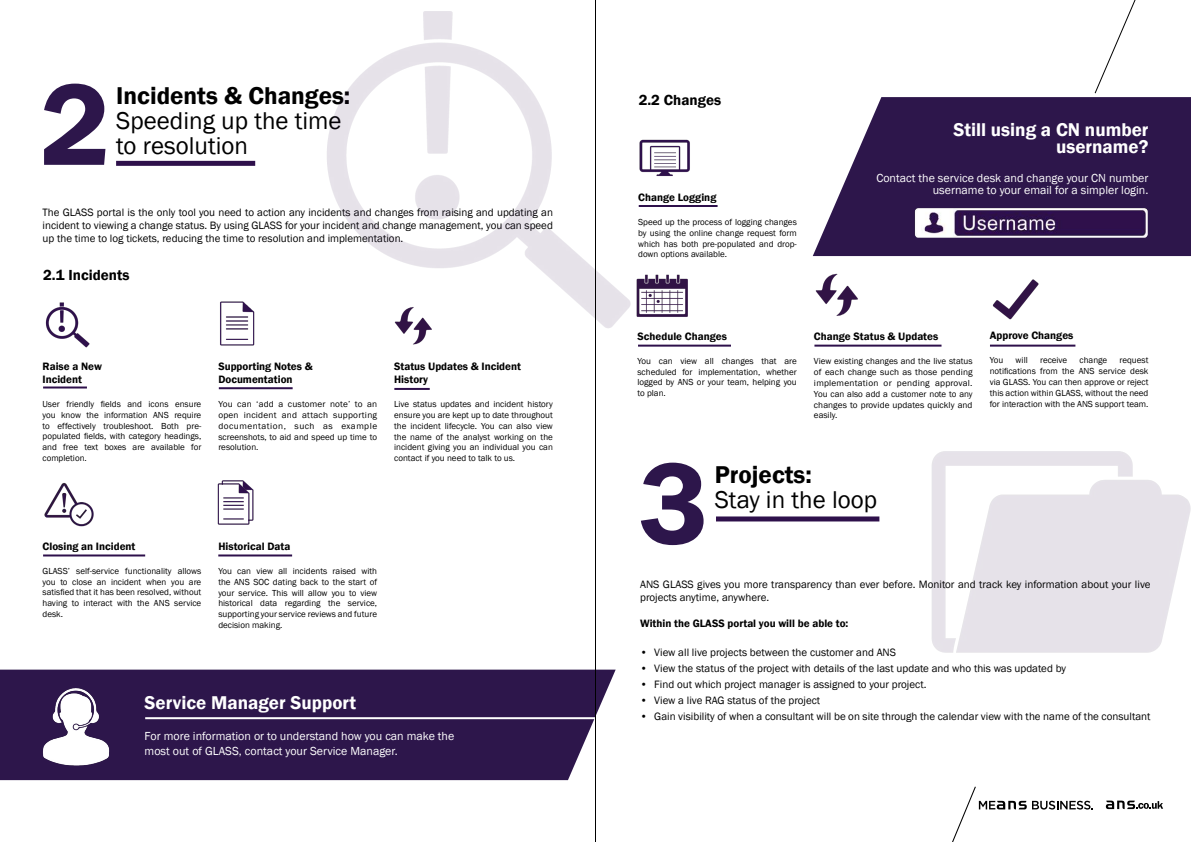
<style>
.page{position:relative;width:1191px;height:842px;background:#fff}
.page>*{position:absolute;margin:0;border:0;box-sizing:border-box;transform-origin:0 0}
.t1{font:600 120px "Franklin Gothic";color:#2d164b}
.t2{font:25px/25px "Franklin Gothic";color:#000}
.t3{font:600 25px "Franklin Gothic";color:#000}
.t4{font:600 19px/17px "Franklin Gothic";color:#fff;text-align:right}
.t5{font:600 15px "Franklin Gothic";color:#000}
.t6{font:12px/14.4px "Franklin Gothic";color:#fff}
.t7{font:11px/13.2px "Franklin Gothic";color:#000;text-align:justify}
.t8{font:600 11px/13.2px "Franklin Gothic";color:#000}
.t9{font:9px/10.8px "Franklin Gothic";color:#000;text-align:justify}
</style>
<div class="page">
<svg style="left:1032px;top:801px;width:61px;height:8px"></svg>
<svg style="left:1105px;top:801px;width:58px;height:8px"></svg>
<svg style="left:952px;top:786px;width:74px;height:56px"></svg>
<img style="left:932px;top:451px;width:259px;height:202px">
<img style="left:639px;top:139px;width:51px;height:37px">
<img style="left:992px;top:279px;width:47px;height:41px">
<img style="left:44px;top:483px;width:50px;height:44px">
<img style="left:45px;top:302px;width:44px;height:46px">
<div style="left:0;top:670px;width:615px;height:110px;background:#2d164b"></div>
<div style="left:116px;top:161px;width:139px;height:5px;background:#2e104b"></div>
<hr style="left:43px;top:386px;width:44px;height:2px;background:#2e104b">
<hr style="left:219px;top:387px;width:74px;height:2px;background:#2e104b">
<hr style="left:394px;top:388px;width:36px;height:2px;background:#2e104b">
<hr style="left:43px;top:554px;width:102px;height:2px;background:#2e104b">
<hr style="left:218px;top:554px;width:74px;height:2px;background:#2e104b">
<img style="left:327px;top:11px;width:304px;height:317px">
<hr style="left:639px;top:205px;width:78px;height:2px;background:#2e104b">
<hr style="left:814px;top:345px;width:127px;height:2px;background:#2e104b">
<hr style="left:990px;top:345px;width:85px;height:2px;background:#2e104b">
<hr style="left:638px;top:345px;width:93px;height:2px;background:#2e104b">
<div style="left:716px;top:516px;width:163px;height:5px;background:#2e104b"></div>
<svg style="left:1094px;top:0;width:42px;height:94px"></svg>
<img style="left:40px;top:684px;width:75px;height:83px">
<hr style="left:145px;top:717px;width:470px;height:2px;background:#fff">
<img style="left:220px;top:301px;width:35px;height:45px">
<img style="left:222px;top:480px;width:32px;height:41px">
<img style="left:217px;top:481px;width:35px;height:44px">
<img style="left:390px;top:302px;width:52px;height:43px">
<img style="left:636px;top:274px;width:52px;height:43px">
<svg style="left:812px;top:97px;width:379px;height:159px;background:#442f5e"></svg>
<img style="left:909px;top:205px;width:241px;height:36px">
<img style="left:815px;top:273px;width:43px;height:43px">
<hr style="left:595px;top:0;width:1px;height:842px;background:#000">
<h1 class="t1" style="left:40px;top:51px;width:72px">2</h1>
<h2 class="t3" style="left:116px;top:80px;width:236px">Incidents &amp; Changes:</h2>
<h2 class="t2" style="left:116px;top:108px;width:227px">Speeding up the time to resolution</h2>
<p class="t7" style="left:43px;top:206px;width:512px">The GLASS portal is the only tool you need to action any incidents and changes from raising and updating an incident to viewing a change status. By using GLASS for your incident and change management, you can speed up the time to log tickets, reducing the time to resolution and implementation.</p>
<h3 class="t5" style="left:43px;top:266px;width:88px">2.1 Incidents</h3>
<p class="t8" style="left:43px;top:360px;width:61px">Raise a New<br>Incident</p>
<p class="t9" style="left:43px;top:399px;width:160px">User friendly fields and icons ensure you know the information ANS require to effectively troubleshoot. Both pre&shy;populated fields, with category headings, and free text boxes are available for completion.</p>
<p class="t8" style="left:218px;top:360px;width:96px">Supporting Notes &amp;<br>Documentation</p>
<p class="t9" style="left:218px;top:399px;width:160px">You can ‘add a customer note’ to an open incident and attach supporting documentation, such as example screenshots, to aid and speed up time to resolution.</p>
<p class="t8" style="left:394px;top:360px;width:128px">Status Updates &amp; Incident<br>History</p>
<p class="t9" style="left:394px;top:399px;width:160px">Live status updates and incident history ensure you are kept up to date throughout the incident lifecycle. You can also view the name of the analyst working on the incident giving you an individual you can contact if you need to talk to us.</p>
<p class="t8" style="left:43px;top:540px;width:94px">Closing an Incident</p>
<p class="t9" style="left:43px;top:565px;width:160px">GLASS’ self-service functionality allows you to close an incident when you are satisfied that it has been resolved, without having to interact with the ANS service desk.</p>
<p class="t8" style="left:218px;top:540px;width:74px">Historical Data</p>
<p class="t9" style="left:218px;top:566px;width:160px">You can view all incidents raised with the ANS SOC dating back to the start of your service. This will allow you to view historical data regarding the service, supporting your service reviews and future decision making.</p>
<h3 class="t4" style="left:145px;top:694px;width:213px">Service Manager Support</h3>
<h3 class="t6" style="left:145px;top:729px;width:311px">For more information or to understand how you can make the most out of GLASS, contact your Service Manager.</h3>
<h3 class="t5" style="left:638px;top:91px;width:84px">2.2 Changes</h3>
<p class="t8" style="left:638px;top:191px;width:80px">Change Logging</p>
<p class="t9" style="left:638px;top:217px;width:160px">Speed up the process of logging changes by using the online change request form which has both pre-populated and drop&shy;down options available.</p>
<h3 class="t4" style="left:953px;top:121px;width:196px">Still using a CN number username?</h3>
<h3 class="t6" style="left:876px;top:172px;width:273px;line-height:12px;text-align:right">Contact the service desk and change your CN number username to your email for a simpler login.</h3>
<p class="t8" style="left:637px;top:330px;width:91px">Schedule Changes</p>
<p class="t9" style="left:637px;top:356px;width:161px">You can view all changes that are scheduled for implementation, whether logged by ANS or your team, helping you to plan.</p>
<p class="t8" style="left:814px;top:330px;width:126px">Change Status &amp; Updates</p>
<p class="t9" style="left:814px;top:356px;width:160px">View existing changes and the live status of each change such as those pending implementation or pending approval.<br>You can also add a customer note to any changes to provide updates quickly and easily.</p>
<p class="t8" style="left:989px;top:329px;width:85px">Approve Changes</p>
<p class="t9" style="left:989px;top:355px;width:15px">You</p>
<p class="t9" style="left:1015px;top:355px;width:14px">will</p>
<p class="t9" style="left:1040px;top:355px;width:29px">receive</p>
<p class="t9" style="left:1079px;top:355px;width:29px">change</p>
<p class="t9" style="left:989px;top:355px;width:160px;text-indent:130px">request notifications from the ANS service desk via GLASS. You can then approve or reject this action within GLASS, without the need for interaction with the ANS support team.</p>
<h1 class="t1" style="left:639px;top:430px;width:72px">3</h1>
<p class="t7" style="left:640px;top:577px;width:512px">ANS GLASS gives you more transparency than ever before. Monitor and track key information about your live projects anytime, anywhere.</p>
<p class="t8" style="left:640px;top:617px;width:210px">Within the GLASS portal you will be able to:</p>
<p class="t7" style="left:640px;top:646px;width:257px">• View all live projects between the customer and ANS</p>
<p class="t7" style="left:640px;top:662px;width:427px">• View the status of the project with details of the last update and who this was updated by</p>
<p class="t7" style="left:640px;top:678px;width:288px">• Find out which project manager is assigned to your project.</p>
<p class="t7" style="left:640px;top:694px;width:182px">• View a live RAG status of the project</p>
<p class="t7" style="left:640px;top:710px;width:512px">• Gain visibility of when a consultant will be on site through the calendar view with the name of the consultant</p>
<h2 class="t3" style="left:714px;top:459px;width:99px">Projects:</h2>
<h2 class="t2" style="left:714px;top:487px;width:164px">Stay in the loop</h2>
</div>
